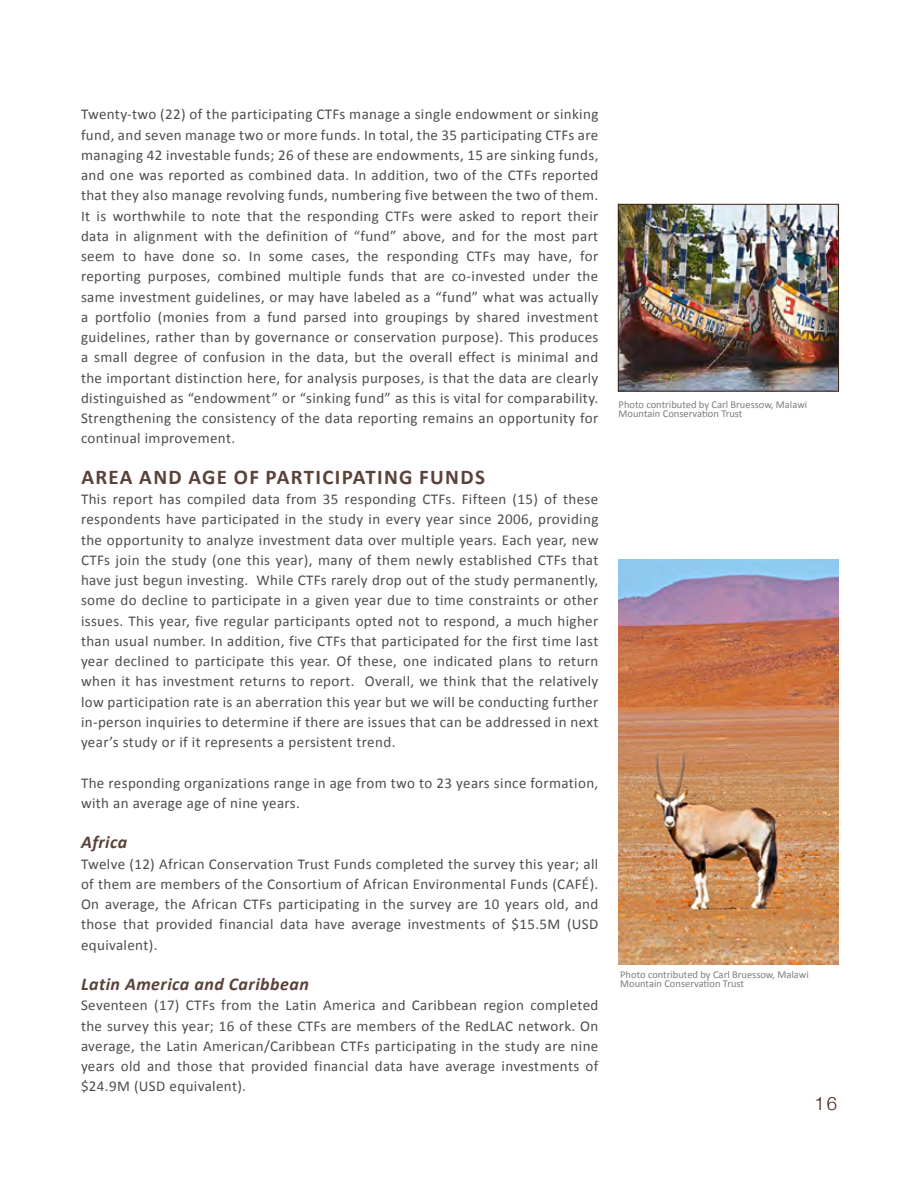
<style>
.page{position:relative;width:918px;height:1188px;background:#fff}
.page>*{position:absolute;margin:0;border:0;box-sizing:border-box;transform-origin:0 0}
.t1{font:700 21px "Calibri";letter-spacing:.065em;color:#5a4239}
.t2{font:300 18.45px "Helvetica Neue";color:#3d2116}
.t3{font:italic 700 18px "Calibri";letter-spacing:.025em;color:#5a4239}
.t4{font:15px/20.2px "Calibri";letter-spacing:.025em;color:#4d4d4f;text-align:justify}
.t5{font:10.5px/9px "Calibri";color:#7e7d7c}
</style>
<div class="page">
<img style="left:620px;top:206px;width:217px;height:184px">
<div style="left:618px;top:204px;width:221px;height:188px;border:1px solid #3d2116"></div>
<img style="left:619px;top:559px;width:219px;height:406px">
<p class="t4" style="left:81px;top:104px;width:519px">Twenty-two (22) of the participating CTFs manage a single endowment or sinking fund, and seven manage two or more funds. In total, the 35 participating CTFs are managing 42 investable funds; 26 of these are endowments, 15 are sinking funds, and one was reported as combined data. In addition, two of the CTFs reported that they also manage revolving funds, numbering five between the two of them.<br>It is worthwhile to note that the responding CTFs were asked to report their data in alignment with the definition of “fund” above, and for the most part seem to have done so. In some cases, the responding CTFs may have, for reporting purposes, combined multiple funds that are co-invested under the same investment guidelines, or may have labeled as a “fund” what was actually a portfolio (monies from a fund parsed into groupings by shared investment guidelines, rather than by governance or conservation purpose). This produces a small degree of confusion in the data, but the overall effect is minimal and the important distinction here, for analysis purposes, is that the data are clearly distinguished as “endowment” or “sinking fund” as this is vital for comparability.<br>Strengthening the consistency of the data reporting remains an opportunity for continual improvement.</p>
<h1 class="t1" style="left:81px;top:463px;width:405px">AREA AND AGE OF PARTICIPATING FUNDS</h1>
<p class="t4" style="left:81px;top:489px;width:519px">This report has compiled data from 35 responding CTFs. Fifteen (15) of these respondents have participated in the study in every year since 2006, providing the opportunity to analyze investment data over multiple years. Each year, new CTFs join the study (one this year), many of them newly established CTFs that have just begun investing. While CTFs rarely drop out of the study permanently, some do decline to participate in a given year due to time constraints or other issues. This year, five regular participants opted not to respond, a much higher than usual number. In addition, five CTFs that participated for the first time last year declined to participate this year. Of these, one indicated plans to return when it has investment returns to report. Overall, we think that the relatively low participation rate is an aberration this year but we will be conducting further in-person inquiries to determine if there are issues that can be addressed in next year’s study or if it represents a persistent trend.</p>
<p class="t4" style="left:81px;top:772px;width:519px">The responding organizations range in age from two to 23 years since formation, with an average age of nine years.</p>
<p class="t3" style="left:81px;top:831px;width:48px">Africa</p>
<p class="t4" style="left:81px;top:853px;width:519px">Twelve (12) African Conservation Trust Funds completed the survey this year; all of them are members of the Consortium of African Environmental Funds (CAFÉ).<br>On average, the African CTFs participating in the survey are 10 years old, and those that provided financial data have average investments of $15.5M (USD equivalent).</p>
<p class="t3" style="left:81px;top:973px;width:229px">Latin America and Caribbean</p>
<p class="t4" style="left:81px;top:995px;width:519px">Seventeen (17) CTFs from the Latin America and Caribbean region completed the survey this year; 16 of these CTFs are members of the RedLAC network. On average, the Latin American/Caribbean CTFs participating in the study are nine years old and those that provided financial data have average investments of $24.9M (USD equivalent).</p>
<p class="t5" style="left:619px;top:400px;width:190px">Photo contributed by Carl Bruessow, Malawi<br>Mountain Conservation Trust</p>
<p class="t5" style="left:620px;top:970px;width:190px">Photo contributed by Carl Bruessow, Malawi<br>Mountain Conservation Trust</p>
<p class="t2" style="left:815px;top:1089px;width:24px">16</p>
</div>
